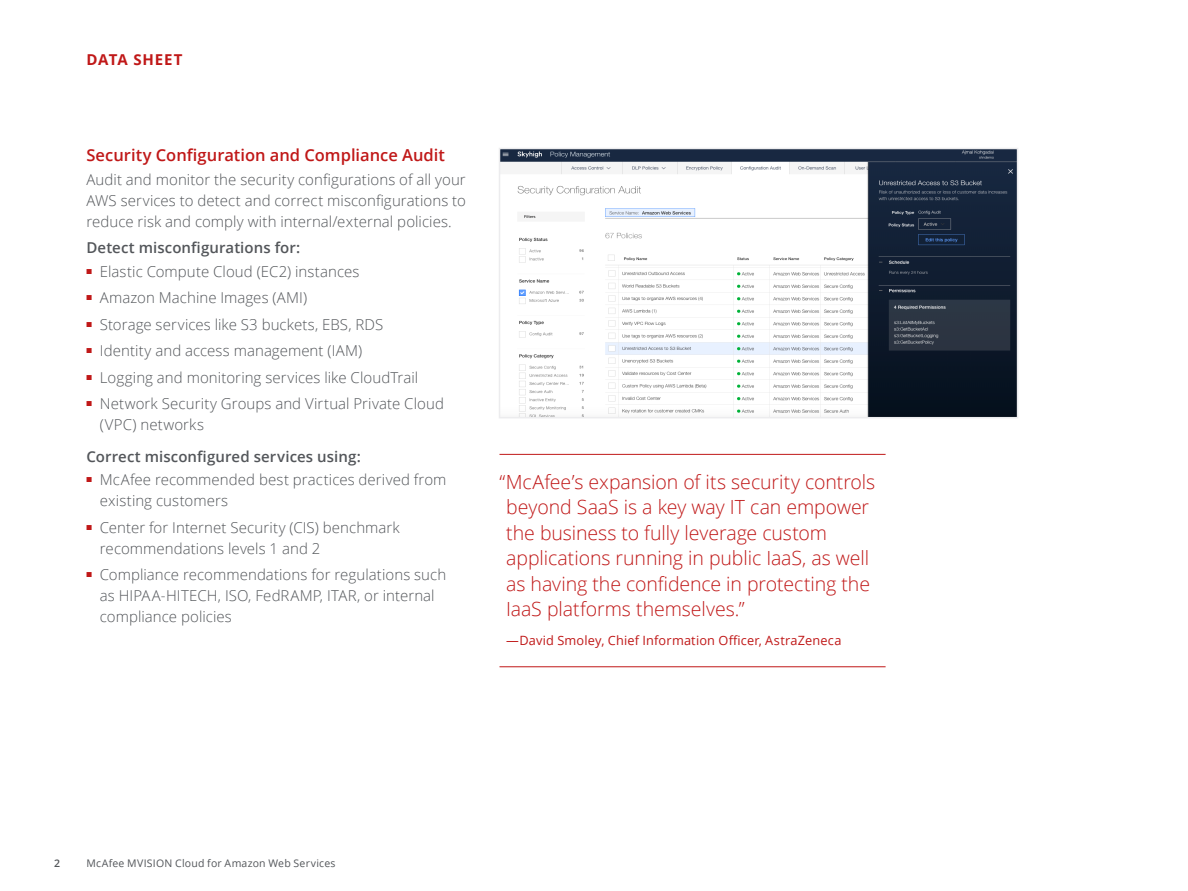
<style>
.page{position:relative;width:1188px;height:891px;background:#fff}
.page>*{position:absolute;margin:0;border:0;box-sizing:border-box;transform-origin:0 0}
.Quote__LG{font:300 19.5px/25.5px "Open Sans";letter-spacing:-.005em;color:#c01818}
.Subhead1{font:600 16.5px "Open Sans";color:#c01818}
.Body__Text{font:300 15px/21px "Open Sans";letter-spacing:.005em;color:#53565a}
.Subhead1-2{font:600 15px "Open Sans";letter-spacing:.005em;color:#53565a}
.Type_of_Document{font:700 15px "Open Sans";letter-spacing:.055em;color:#c01818}
.Quote__Name{font:12.75px "Open Sans";letter-spacing:.015em;color:#c01818}
.Footer_-_Title{font:10.5px "Open Sans";letter-spacing:.02em;color:#53565a}
.Page_Number{font:600 10.5px "Open Sans";color:#53565a}
</style>
<div class="page">
<hr style="left:500px;top:454px;width:386px;height:1px;background:#c01818">
<hr style="left:500px;top:666px;width:386px;height:1px;background:#c01818">
<img style="left:502px;top:151px;width:513px;height:264px">
<div style="left:499px;top:148px;width:519px;height:270px;border:2px solid #ececee"></div>
<p class="Type_of_Document" style="left:86px;top:49px;width:98px">DATA SHEET</p>
<p class="Subhead1" style="left:86px;top:144px;width:360px">Security Configuration and Compliance Audit</p>
<p class="Body__Text" style="left:86px;top:168px;width:381px;text-align:justify">Audit and monitor the security configurations of all your AWS services to detect and correct misconfigurations to reduce risk and comply with internal/external policies.</p>
<p class="Subhead1-2" style="left:86px;top:237px;width:216px">Detect misconfigurations for:</p>
<p class="Body__Text" style="left:86px;top:261px;width:275px"><sup>■</sup> Elastic Compute Cloud (EC2) instances</p>
<p class="Body__Text" style="left:86px;top:287px;width:222px"><sup>■</sup> Amazon Machine Images (AMI)</p>
<p class="Body__Text" style="left:86px;top:313px;width:299px"><sup>■</sup> Storage services like S3 buckets, EBS, RDS</p>
<p class="Body__Text" style="left:86px;top:340px;width:277px"><sup>■</sup> Identity and access management (IAM)</p>
<p class="Body__Text" style="left:86px;top:366px;width:333px"><sup>■</sup> Logging and monitoring services like CloudTrail</p>
<p class="Body__Text" style="left:100px;top:393px;width:346px;text-indent:-14px"><sup>■</sup> Network Security Groups and Virtual Private Cloud (VPC) networks</p>
<p class="Subhead1-2" style="left:86px;top:446px;width:276px">Correct misconfigured services using:</p>
<p class="Body__Text" style="left:100px;top:469px;width:348px;text-indent:-14px"><sup>■</sup> McAfee recommended best practices derived from existing customers</p>
<p class="Body__Text" style="left:100px;top:516px;width:302px;text-indent:-14px"><sup>■</sup> Center for Internet Security (CIS) benchmark recommendations levels 1 and 2</p>
<p class="Body__Text" style="left:100px;top:564px;width:348px;text-indent:-14px"><sup>■</sup> Compliance recommendations for regulations such as HIPAA-HITECH, ISO, FedRAMP, ITAR, or internal compliance policies</p>
<p class="Quote__LG" style="left:506px;top:468px;width:371px;text-indent:-7px">“McAfee’s expansion of its security controls beyond SaaS is a key way IT can empower the business to fully leverage custom applications running in public IaaS, as well as having the confidence in protecting the IaaS platforms themselves.”</p>
<p class="Quote__Name" style="left:506px;top:631px;width:337px">—David Smoley, Chief Information Officer, AstraZeneca</p>
<p class="Page_Number" style="left:54px;top:856px;width:7px">2</p>
<p class="Footer_-_Title" style="left:86px;top:856px;width:251px">McAfee MVISION Cloud for Amazon Web Services</p>
</div>
